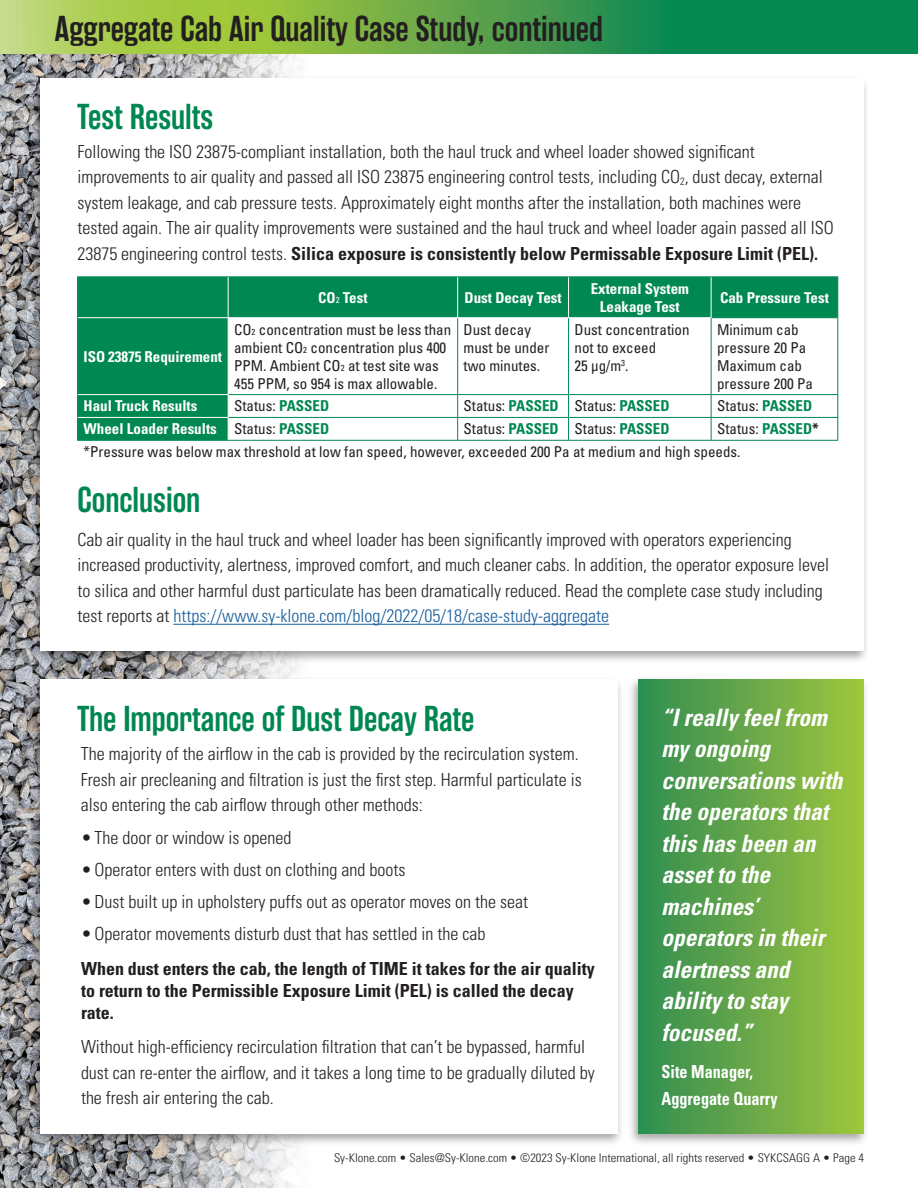
<style>
.page{position:relative;width:918px;height:1188px;background:#fff}
.page>*{position:absolute;margin:0;border:0;box-sizing:border-box;transform-origin:0 0}
.Heading_1{font:600 36px "Rama Gothic E";color:#008751}
.Heading_1-2{font:600 36px "Rama Gothic E";color:#231f20}
.t1{font:italic 700 condensed 24px/31.5px "Univers LT Std";color:#fff}
.Body_Copy{font:300 condensed 18px/25.5px "Univers LT Std";color:#231f20}
.t2{font:700 condensed 18px/21.6px "Univers LT Std";color:#231f20}
.t3{font:700 condensed 18px/27px "Univers LT Std";color:#fff;scale:.9 1}
.t4{font:condensed 15px/18px "Univers LT Std";color:#231f20}
.t5{font:700 condensed 15px/18px "Univers LT Std";color:#fff;text-align:center}
.t6{font:300 condensed 12px "Univers LT Std";color:#231f20;scale:1.05 1}
.s1{font-weight:700}
.s2{font-weight:400;font-size:8.7px}
.s3{font-size:8.7px}
.s4{font-weight:700;color:#008852}
.s5{color:#175d9e}
</style>
<div class="page">
<img style="left:0;top:54px;width:300px;height:1134px">
<img style="left:0;top:0;width:918px;height:54px">
<div style="left:29px;top:75px;width:841px;height:589px;background:#231f20;opacity:.4"></div>
<div style="left:40px;top:79px;width:824px;height:572px;background:#fff"></div>
<div style="left:29px;top:676px;width:595px;height:471px;background:#231f20;opacity:.4"></div>
<div style="left:40px;top:680px;width:578px;height:454px;background:#fff"></div>
<hr style="left:173px;top:624px;width:436px;height:1px;background:#175d9e">
<svg style="left:78px;top:277px;width:759px;height:163px"></svg>
<hr style="left:77px;top:276px;width:151px;height:1px;background:#008852">
<hr style="left:77px;top:277px;width:1px;height:41px;background:#008852">
<hr style="left:228px;top:276px;width:230px;height:1px;background:#008852">
<hr style="left:458px;top:276px;width:111px;height:1px;background:#008852">
<hr style="left:569px;top:276px;width:142px;height:1px;background:#008852">
<hr style="left:711px;top:276px;width:127px;height:1px;background:#008852">
<hr style="left:837px;top:277px;width:1px;height:40px;background:#008852">
<hr style="left:77px;top:318px;width:1px;height:77px;background:#008852">
<hr style="left:457px;top:318px;width:1px;height:76px;background:#008852">
<hr style="left:568px;top:318px;width:1px;height:76px;background:#008852">
<hr style="left:711px;top:317px;width:127px;height:1px;background:#008852">
<hr style="left:711px;top:318px;width:1px;height:76px;background:#008852">
<hr style="left:837px;top:318px;width:1px;height:76px;background:#008852">
<hr style="left:229px;top:394px;width:229px;height:1px;background:#008852">
<hr style="left:458px;top:394px;width:111px;height:1px;background:#008852">
<hr style="left:569px;top:394px;width:142px;height:1px;background:#008852">
<hr style="left:711px;top:394px;width:127px;height:1px;background:#008852">
<svg style="left:77px;top:395px;width:1px;height:45px"></svg>
<hr style="left:229px;top:417px;width:229px;height:1px;background:#008852">
<hr style="left:458px;top:417px;width:111px;height:1px;background:#008852">
<svg style="left:457px;top:395px;width:1px;height:45px"></svg>
<hr style="left:569px;top:417px;width:142px;height:1px;background:#008852">
<svg style="left:568px;top:395px;width:1px;height:45px"></svg>
<hr style="left:711px;top:417px;width:127px;height:1px;background:#008852">
<svg style="left:711px;top:395px;width:1px;height:45px"></svg>
<svg style="left:837px;top:395px;width:1px;height:45px"></svg>
<hr style="left:77px;top:440px;width:151px;height:1px;background:#008852">
<hr style="left:228px;top:440px;width:230px;height:1px;background:#008852">
<hr style="left:458px;top:440px;width:111px;height:1px;background:#008852">
<hr style="left:569px;top:440px;width:142px;height:1px;background:#008852">
<hr style="left:711px;top:440px;width:127px;height:1px;background:#008852">
<hr style="left:228px;top:277px;width:1px;height:40px;background:#fff">
<hr style="left:457px;top:277px;width:1px;height:40px;background:#fff">
<hr style="left:568px;top:277px;width:1px;height:40px;background:#fff">
<hr style="left:711px;top:277px;width:1px;height:40px;background:#fff">
<hr style="left:78px;top:317px;width:150px;height:1px;background:#fff">
<hr style="left:228px;top:317px;width:230px;height:1px;background:#fff">
<hr style="left:228px;top:318px;width:1px;height:76px;background:#fff">
<hr style="left:458px;top:317px;width:111px;height:1px;background:#fff">
<hr style="left:569px;top:317px;width:142px;height:1px;background:#fff">
<hr style="left:78px;top:394px;width:151px;height:1px;background:#fff">
<hr style="left:78px;top:417px;width:151px;height:1px;background:#fff">
<svg style="left:228px;top:395px;width:1px;height:45px"></svg>
<div style="left:627px;top:676px;width:243px;height:471px;background:#231f20;opacity:.4"></div>
<img style="left:638px;top:680px;width:226px;height:454px">
<p class="Heading_1-2" style="left:55px;top:9px;width:550px">Aggregate Cab Air Quality Case Study, continued</p>
<p class="Heading_1" style="left:77px;top:97px;width:138px">Test Results</p>
<p class="Body_Copy" style="left:77px;top:139px;width:758px">Following the ISO 23875-compliant installation, both the haul truck and wheel loader showed significant improvements to air quality and passed all ISO 23875 engineering control tests, including CO<sub>2</sub>, dust decay, external system leakage, and cab pressure tests. Approximately eight months after the installation, both machines were tested again. The air quality improvements were sustained and the haul truck and wheel loader again passed all ISO 23875 engineering control tests. <span class="s1">Silica exposure is consistently below Permissable Exposure Limit (PEL).</span></p>
<p class="t5" style="left:84px;top:347px;width:140px">ISO 23875 Requirement</p>
<p class="t5" style="left:318px;top:288px;width:51px">CO<span class="s2">2</span> Test</p>
<p class="t5" style="left:465px;top:288px;width:99px">Dust Decay Test</p>
<p class="t5" style="left:591px;top:279px;width:100px">External System<br>Leakage Test</p>
<p class="t5" style="left:720px;top:288px;width:110px">Cab Pressure Test</p>
<p class="t4" style="left:234px;top:320px;width:219px">CO<span class="s3">2</span> concentration must be less than ambient CO<span class="s3">2</span> concentration plus 400<br>PPM. Ambient CO<span class="s3">2</span> at test site was 455 PPM, so 954 is max allowable.</p>
<p class="t4" style="left:464px;top:320px;width:87px">Dust decay must be under two minutes.</p>
<p class="t4" style="left:575px;top:320px;width:116px">Dust concentration not to exceed<br>25 μg/m<sup>3</sup>.</p>
<p class="t4" style="left:717px;top:320px;width:97px">Minimum cab pressure 20 Pa<br>Maximum cab pressure 200 Pa</p>
<p class="t5" style="left:84px;top:397px;width:115px">Haul Truck Results</p>
<p class="t4" style="left:234px;top:397px;width:97px">Status: <span class="s4">PASSED</span></p>
<p class="t4" style="left:464px;top:397px;width:97px">Status: <span class="s4">PASSED</span></p>
<p class="t4" style="left:575px;top:397px;width:97px">Status: <span class="s4">PASSED</span></p>
<p class="t4" style="left:717px;top:397px;width:97px">Status: <span class="s4">PASSED</span></p>
<p class="t5" style="left:84px;top:420px;width:135px">Wheel Loader Results</p>
<p class="t4" style="left:234px;top:420px;width:97px">Status: <span class="s4">PASSED</span></p>
<p class="t4" style="left:464px;top:420px;width:97px">Status: <span class="s4">PASSED</span></p>
<p class="t4" style="left:575px;top:420px;width:97px">Status: <span class="s4">PASSED</span></p>
<p class="t4" style="left:717px;top:420px;width:103px">Status: <span class="s4">PASSED</span><span class="s1">*</span></p>
<p class="t4" style="left:84px;top:443px;width:659px">*Pressure was below max threshold at low fan speed, however, exceeded 200 Pa at medium and high speeds.</p>
<p class="Heading_1" style="left:77px;top:480px;width:125px">Conclusion</p>
<p class="Body_Copy" style="left:77px;top:527px;width:753px">Cab air quality in the haul truck and wheel loader has been significantly improved with operators experiencing increased productivity, alertness, improved comfort, and much cleaner cabs. In addition, the operator exposure level to silica and other harmful dust particulate has been dramatically reduced. Read the complete case study including test reports at <span class="s5">https://www.sy-klone.com/blog/2022/05/18/case-study-aggregate</span></p>
<p class="Heading_1" style="left:77px;top:699px;width:399px">The Importance of Dust Decay Rate</p>
<p class="Body_Copy" style="left:81px;top:741px;width:502px">The majority of the airflow in the cab is provided by the recirculation system.<br>Fresh air precleaning and filtration is just the first step. Harmful particulate is also entering the cab airflow through other methods:</p>
<p class="Body_Copy" style="left:81px;top:825px;width:212px">•The door or window is opened</p>
<p class="Body_Copy" style="left:81px;top:857px;width:326px">•Operator enters with dust on clothing and boots</p>
<p class="Body_Copy" style="left:81px;top:889px;width:449px">•Dust built up in upholstery puffs out as operator moves on the seat</p>
<p class="Body_Copy" style="left:81px;top:921px;width:406px">•Operator movements disturb dust that has settled in the cab</p>
<p class="t2" style="left:81px;top:958px;width:515px">When dust enters the cab, the length of TIME it takes for the air quality to return to the Permissible Exposure Limit (PEL) is called the decay rate.</p>
<p class="Body_Copy" style="left:81px;top:1034px;width:515px">Without high-efficiency recirculation filtration that can’t be bypassed, harmful dust can re-enter the airflow, and it takes a long time to be gradually diluted by the fresh air entering the cab.</p>
<p class="t1" style="left:662px;top:702px;width:183px">“I really feel from my ongoing conversations with the operators that this has been an asset to the machines’ operators in their alertness and ability to stay focused.”</p>
<p class="t3" style="left:662px;top:1058px;width:130px">Site Manager,<br>Aggregate Quarry</p>
<p class="t6" style="left:334px;top:1150px;width:506px">Sy-Klone.com • Sales@Sy-Klone.com • ©2023 Sy-Klone International, all rights reserved • SYKCSAGG A • Page 4</p>
</div>
